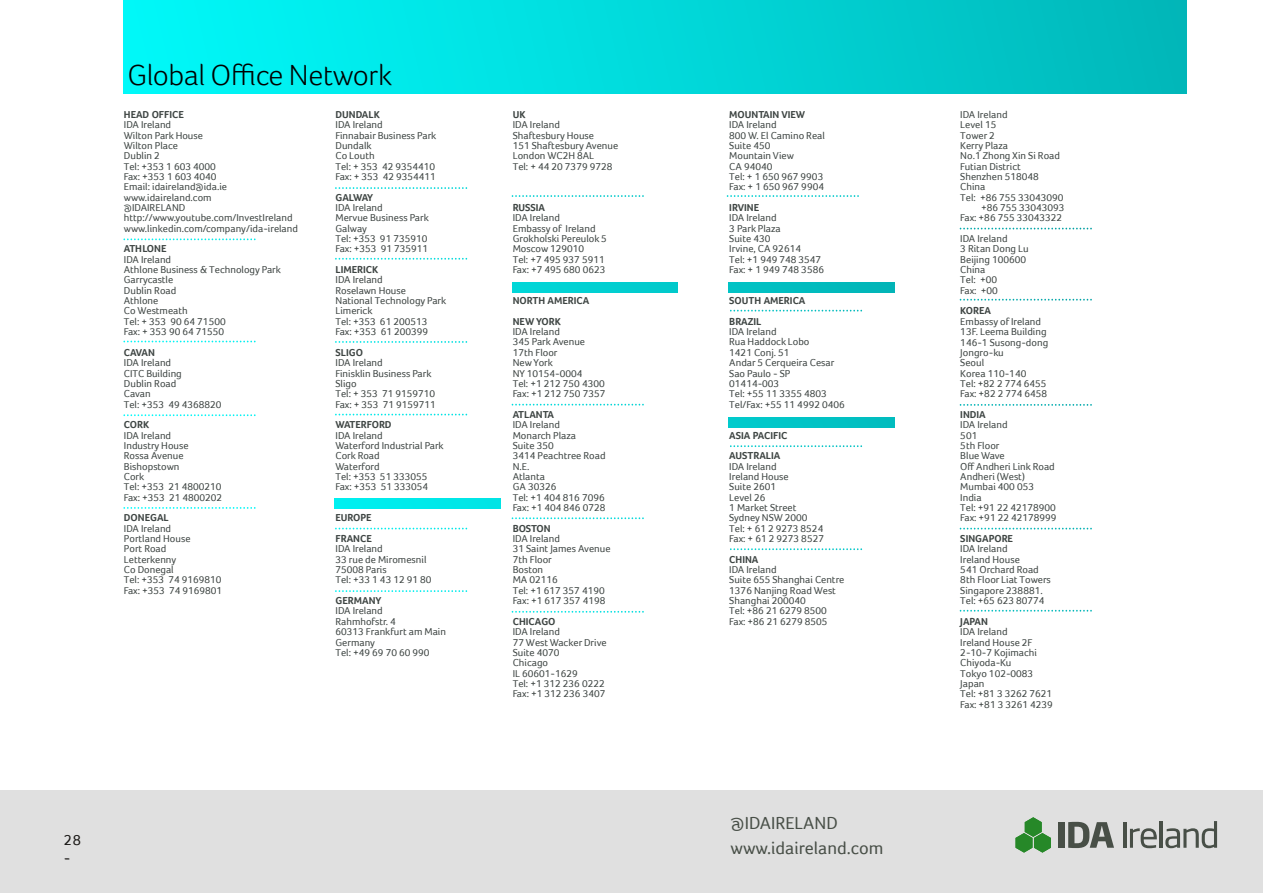
<style>
.page{position:relative;width:1263px;height:893px;background:#fff}
.page>*{position:absolute;margin:0;border:0;box-sizing:border-box;transform-origin:0 0}
.t1{font:300 30px "Foco";letter-spacing:-.01em;color:#000}
.t2{font:18px "Foco";color:#525b51}
.t3{font:15px/18px "Foco";color:#1e1c1a}
.t4{font:10.35px/10.4px "Foco";color:#3e4543}
.t5{font:700 10.35px/20.7px "Foco";color:#3e4543}
</style>
<div class="page">
<div style="left:123px;top:0;width:1063px;height:94px;background:linear-gradient(to right,#00fbfb,#01b8ba)"></div>
<svg style="left:960px;top:228px;width:132px;height:1px"></svg>
<svg style="left:960px;top:299px;width:132px;height:2px"></svg>
<svg style="left:960px;top:404px;width:132px;height:2px"></svg>
<svg style="left:960px;top:528px;width:132px;height:1px"></svg>
<svg style="left:960px;top:610px;width:132px;height:2px"></svg>
<svg style="left:730px;top:310px;width:132px;height:2px"></svg>
<svg style="left:512px;top:195px;width:132px;height:2px"></svg>
<svg style="left:727px;top:195px;width:132px;height:2px"></svg>
<svg style="left:512px;top:404px;width:132px;height:2px"></svg>
<svg style="left:512px;top:517px;width:132px;height:2px"></svg>
<svg style="left:512px;top:611px;width:132px;height:2px"></svg>
<svg style="left:335px;top:187px;width:132px;height:2px"></svg>
<svg style="left:335px;top:258px;width:132px;height:2px"></svg>
<svg style="left:335px;top:341px;width:132px;height:2px"></svg>
<svg style="left:335px;top:414px;width:132px;height:1px"></svg>
<svg style="left:335px;top:528px;width:132px;height:1px"></svg>
<svg style="left:335px;top:590px;width:132px;height:2px"></svg>
<svg style="left:123px;top:238px;width:133px;height:2px"></svg>
<svg style="left:123px;top:341px;width:133px;height:1px"></svg>
<svg style="left:123px;top:414px;width:133px;height:2px"></svg>
<svg style="left:123px;top:507px;width:133px;height:2px"></svg>
<div style="left:335px;top:499px;width:165px;height:10px;background:#00eaeb"></div>
<div style="left:512px;top:282px;width:166px;height:10px;background:#01d0d1"></div>
<div style="left:729px;top:282px;width:165px;height:11px;background:#01bcbe"></div>
<svg style="left:730px;top:445px;width:132px;height:2px"></svg>
<svg style="left:730px;top:548px;width:132px;height:2px"></svg>
<div style="left:729px;top:417px;width:165px;height:11px;background:#01c3c5"></div>
<div style="left:0;top:791px;width:1263px;height:102px;background:#e0e0e0"></div>
<h1 class="t1" style="left:128px;top:58px;width:266px">Global Office Network</h1>
<p class="t5" style="left:124px;top:104px;width:62px">HEAD OFFICE</p>
<p class="t4" style="left:124px;top:119px;width:176px">IDA Ireland<br>Wilton Park House<br>Wilton Place<br>Dublin 2<br>Tel: +353 1 603 4000<br>Fax: +353 1 603 4040<br>Email: idaireland@ida.ie www.idaireland.com<br>@IDAIRELAND http://www.youtube.com/InvestIreland www.linkedin.com/company/ida-ireland</p>
<p class="t5" style="left:124px;top:238px;width:44px">ATHLONE</p>
<p class="t4" style="left:124px;top:254px;width:159px">IDA Ireland<br>Athlone Business &amp; Technology Park<br>Garrycastle<br>Dublin Road<br>Athlone<br>Co Westmeath<br>Tel: + 353 90 64 71500<br>Fax: + 353 90 64 71550</p>
<p class="t5" style="left:124px;top:342px;width:32px">CAVAN</p>
<p class="t4" style="left:124px;top:357px;width:99px">IDA Ireland<br>CITC Building<br>Dublin Road<br>Cavan<br>Tel: +353 49 4368820</p>
<p class="t5" style="left:124px;top:414px;width:27px">CORK</p>
<p class="t4" style="left:124px;top:430px;width:100px">IDA Ireland<br>Industry House<br>Rossa Avenue<br>Bishopstown<br>Cork<br>Tel: +353 21 4800210<br>Fax: +353 21 4800202</p>
<p class="t5" style="left:124px;top:507px;width:46px">DONEGAL</p>
<p class="t4" style="left:124px;top:523px;width:100px">IDA Ireland<br>Portland House<br>Port Road<br>Letterkenny<br>Co Donegal<br>Tel: +353 74 9169810<br>Fax: +353 74 9169801</p>
<p class="t5" style="left:335px;top:104px;width:46px">DUNDALK</p>
<p class="t4" style="left:335px;top:119px;width:102px">IDA Ireland<br>Finnabair Business Park<br>Dundalk<br>Co Louth<br>Tel: + 353 42 9354410<br>Fax: + 353 42 9354411</p>
<p class="t5" style="left:335px;top:187px;width:39px">GALWAY</p>
<p class="t4" style="left:335px;top:202px;width:95px">IDA Ireland<br>Mervue Business Park<br>Galway<br>Tel: +353 91 735910<br>Fax: +353 91 735911</p>
<p class="t5" style="left:335px;top:259px;width:44px">LIMERICK</p>
<p class="t4" style="left:335px;top:275px;width:112px">IDA Ireland<br>Roselawn House<br>National Technology Park<br>Limerick<br>Tel: +353 61 200513<br>Fax: +353 61 200399</p>
<p class="t5" style="left:335px;top:342px;width:29px">SLIGO</p>
<p class="t4" style="left:335px;top:357px;width:102px">IDA Ireland<br>Finisklin Business Park<br>Sligo<br>Tel: + 353 71 9159710<br>Fax: + 353 71 9159711</p>
<p class="t5" style="left:335px;top:414px;width:58px">WATERFORD</p>
<p class="t4" style="left:335px;top:430px;width:110px">IDA Ireland<br>Waterford Industrial Park<br>Cork Road<br>Waterford<br>Tel: +353 51 333055<br>Fax: +353 51 333054</p>
<p class="t5" style="left:335px;top:507px;width:38px">EUROPE<br>FRANCE</p>
<p class="t4" style="left:335px;top:544px;width:98px">IDA Ireland<br>33 rue de Miromesnil<br>75008 Paris<br>Tel: +33 1 43 12 91 80</p>
<p class="t5" style="left:335px;top:590px;width:47px">GERMANY</p>
<p class="t4" style="left:335px;top:606px;width:112px">IDA Ireland<br>Rahmhofstr. 4<br>60313 Frankfurt am Main<br>Germany<br>Tel: +49 69 70 60 990</p>
<h3 class="t3" style="left:64px;top:831px;width:19px">28 -</h3>
<p class="t5" style="left:513px;top:104px;width:14px">UK</p>
<p class="t4" style="left:513px;top:119px;width:107px">IDA Ireland<br>Shaftesbury House<br>151 Shaftesbury Avenue<br>London WC2H 8AL<br>Tel: + 44 20 7379 9728</p>
<p class="t5" style="left:513px;top:197px;width:34px">RUSSIA</p>
<p class="t4" style="left:513px;top:213px;width:96px">IDA Ireland<br>Embassy of Ireland<br>Grokholski Pereulok 5<br>Moscow 129010<br>Tel: +7 495 937 5911<br>Fax: +7 495 680 0623</p>
<p class="t5" style="left:513px;top:290px;width:78px">NORTH AMERICA<br>NEW YORK</p>
<p class="t4" style="left:513px;top:326px;width:94px">IDA Ireland<br>345 Park Avenue<br>17th Floor<br>New York<br>NY 10154-0004<br>Tel: +1 212 750 4300<br>Fax: +1 212 750 7357</p>
<p class="t5" style="left:513px;top:404px;width:43px">ATLANTA</p>
<p class="t4" style="left:513px;top:419px;width:94px">IDA Ireland<br>Monarch Plaza<br>Suite 350<br>3414 Peachtree Road<br>N.E.<br>Atlanta<br>GA 30326<br>Tel: +1 404 816 7096<br>Fax: +1 404 846 0728</p>
<p class="t5" style="left:513px;top:518px;width:39px">BOSTON</p>
<p class="t4" style="left:513px;top:533px;width:99px">IDA Ireland<br>31 Saint James Avenue<br>7th Floor<br>Boston<br>MA 02116<br>Tel: +1 617 357 4190<br>Fax: +1 617 357 4198</p>
<p class="t5" style="left:513px;top:611px;width:44px">CHICAGO</p>
<p class="t4" style="left:513px;top:626px;width:95px">IDA Ireland<br>77 West Wacker Drive<br>Suite 4070<br>Chicago<br>IL 60601-1629<br>Tel: +1 312 236 0222<br>Fax: +1 312 236 3407</p>
<p class="t5" style="left:729px;top:104px;width:77px">MOUNTAIN VIEW</p>
<p class="t4" style="left:729px;top:119px;width:97px">IDA Ireland<br>800 W. El Camino Real<br>Suite 450<br>Mountain View<br>CA 94040<br>Tel: + 1 650 967 9903<br>Fax: + 1 650 967 9904</p>
<p class="t5" style="left:729px;top:197px;width:31px">IRVINE</p>
<p class="t4" style="left:729px;top:213px;width:96px">IDA Ireland<br>3 Park Plaza<br>Suite 430<br>Irvine, CA 92614<br>Tel: +1 949 748 3547<br>Fax: + 1 949 748 3586</p>
<p class="t5" style="left:729px;top:290px;width:78px">SOUTH AMERICA<br>BRAZIL</p>
<p class="t4" style="left:729px;top:326px;width:117px">IDA Ireland<br>Rua Haddock Lobo<br>1421 Conj. 51<br>Andar 5 Cerqueira Cesar<br>Sao Paulo - SP<br>01414-003<br>Tel: +55 11 3355 4803<br>Tel/Fax: +55 11 4992 0406</p>
<p class="t5" style="left:729px;top:425px;width:60px">ASIA PACIFIC<br>AUSTRALIA</p>
<p class="t4" style="left:729px;top:461px;width:96px">IDA Ireland<br>Ireland House<br>Suite 2601<br>Level 26<br>1 Market Street<br>Sydney NSW 2000<br>Tel: + 61 2 9273 8524<br>Fax: + 61 2 9273 8527</p>
<p class="t5" style="left:729px;top:549px;width:31px">CHINA</p>
<p class="t4" style="left:729px;top:564px;width:117px">IDA Ireland<br>Suite 655 Shanghai Centre<br>1376 Nanjing Road West<br>Shanghai 200040<br>Tel: +86 21 6279 8500<br>Fax: +86 21 6279 8505</p>
<h2 class="t2" style="left:731px;top:813px;width:109px">@IDAIRELAND</h2>
<h2 class="t2" style="left:731px;top:837px;width:154px">www.idaireland.com</h2>
<p class="t4" style="left:960px;top:109px;width:49px">IDA Ireland</p>
<p class="t4" style="left:960px;top:120px;width:38px">Level 15</p>
<p class="t4" style="left:960px;top:130px;width:36px">Tower 2</p>
<p class="t4" style="left:960px;top:140px;width:49px">Kerry Plaza</p>
<p class="t4" style="left:960px;top:151px;width:101px">No.1 Zhong Xin Si Road</p>
<p class="t4" style="left:960px;top:161px;width:62px">Futian District</p>
<p class="t4" style="left:960px;top:171px;width:80px">Shenzhen 518048</p>
<p class="t4" style="left:960px;top:182px;width:27px">China</p>
<p class="t4" style="left:960px;top:192px;width:105px">Tel: +86 755 33043090</p>
<p class="t4" style="left:981px;top:202px;width:85px">+86 755 33043093</p>
<p class="t4" style="left:960px;top:213px;width:103px">Fax: +86 755 33043322</p>
<p class="t4" style="left:960px;top:233px;width:70px">IDA Ireland<br>3 Ritan Dong Lu<br>Beijing 100600<br>China<br>Tel: +00<br>Fax: +00</p>
<p class="t5" style="left:960px;top:301px;width:32px">KOREA</p>
<p class="t4" style="left:960px;top:316px;width:89px">Embassy of Ireland<br>13F. Leema Building<br>146-1 Susong-dong<br>Jongro-ku<br>Seoul<br>Korea 110-140<br>Tel: +82 2 774 6455<br>Fax: +82 2 774 6458</p>
<p class="t5" style="left:960px;top:404px;width:27px">INDIA</p>
<p class="t4" style="left:960px;top:420px;width:98px">IDA Ireland<br>501<br>5th Floor<br>Blue Wave<br>Off Andheri Link Road<br>Andheri (West)<br>Mumbai 400 053<br>India<br>Tel: +91 22 42178900<br>Fax: +91 22 42178999</p>
<p class="t5" style="left:960px;top:528px;width:54px">SINGAPORE</p>
<p class="t4" style="left:960px;top:544px;width:92px">IDA Ireland<br>Ireland House<br>541 Orchard Road<br>8th Floor Liat Towers<br>Singapore 238881.<br>Tel: +65 623 80774</p>
<p class="t5" style="left:960px;top:611px;width:29px">JAPAN</p>
<p class="t4" style="left:960px;top:626px;width:94px">IDA Ireland<br>Ireland House 2F<br>2-10-7 Kojimachi<br>Chiyoda-Ku<br>Tokyo 102-0083<br>Japan<br>Tel: +81 3 3262 7621<br>Fax: +81 3 3261 4239</p>
</div>
